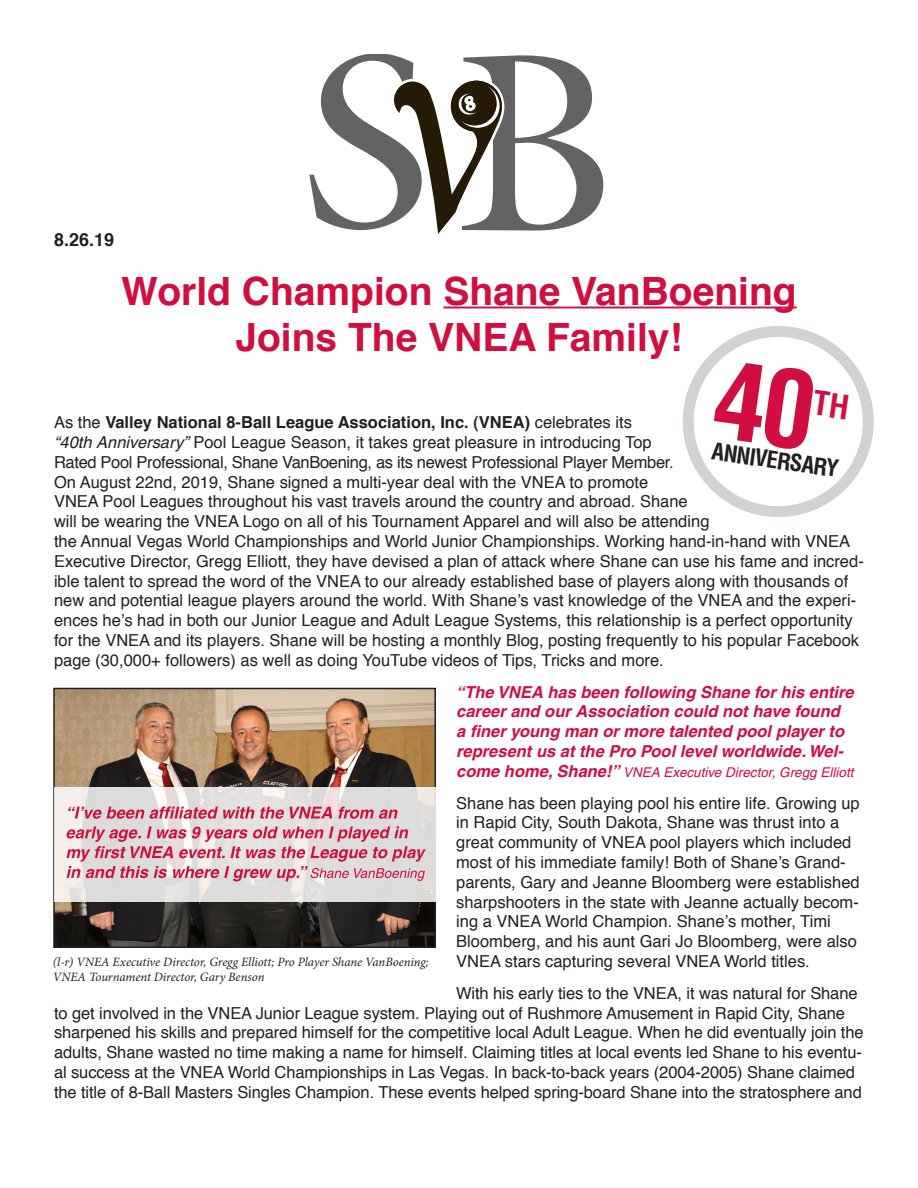
<style>
.page{position:relative;width:918px;height:1188px;background:#fff}
.page>*{position:absolute;margin:0;border:0;box-sizing:border-box;transform-origin:0 0}
.t1{font:250.8px "Galliard";color:#636366}
.t2{font:700 39px "Helvetica";color:#d10e40}
.t3{font:700 condensed 22.95px "Helvetica";color:#231f20}
.t4{font:700 18px "Helvetica";color:#231f20}
.t5{font:16.5px/19.8px "Helvetica";color:#231f20}
.t6{font:italic 700 16.5px/19.8px "Helvetica";color:#d10e40}
.t7{font:16.5px "Helvetica";letter-spacing:-.02em;color:#231f20}
.t8{font:700 16.5px "Helvetica";color:#231f20}
.t9{font:italic 13.5px "Helvetica";color:#d10e40}
.t10{font:italic 12.75px/15px "Minion Pro";letter-spacing:-.005em;color:#231f20}
.s1{font-size:255.75px}
.s2{font-weight:400}
.s3{font-style:italic}
.s4{font-weight:700;font-size:16.5px}
</style>
<div class="page">
<hr style="left:443px;top:307px;width:354px;height:1px;background:#d10e40">
<svg style="left:393px;top:80px;width:109px;height:154px"></svg>
<img style="left:56px;top:691px;width:377px;height:254px">
<div style="left:53px;top:688px;width:383px;height:260px;border:2px solid #231f20"></div>
<svg style="left:54px;top:787px;width:381px;height:115px;background:#e2e0df"></svg>
<svg style="left:66px;top:826px;width:360px;height:55px;background:#deaeb9"></svg>
<svg style="left:68px;top:807px;width:330px;height:12px;background:#db8ea1"></svg>
<svg style="left:682px;top:326px;width:192px;height:191px"></svg>
<p class="t4" style="left:54px;top:227px;width:62px">8.26.19</p>
<p class="t1" style="left:303px;top:-15px;width:318px">S<span class="s1">B</span></p>
<p class="t2" style="left:121px;top:264px;width:677px">World Champion Shane VanBoening</p>
<p class="t2" style="left:235px;top:311px;width:449px">Joins The VNEA Family!</p>
<p class="t8" style="left:54px;top:411px;width:580px"><span class="s2">As the</span> Valley National 8-Ball League Association, Inc. (VNEA) <span class="s2">celebrates its</span></p>
<p class="t5" style="left:54px;top:433px;width:599px"><span class="s3">“40th Anniversary”</span> Pool League Season, it takes great pleasure in introducing Top</p>
<p class="t7" style="left:54px;top:451px;width:621px">Rated Pool Professional, Shane VanBoening, as its newest Professional Player Member.</p>
<p class="t5" style="left:54px;top:473px;width:596px">On August 22nd, 2019, Shane signed a multi-year deal with the VNEA to promote</p>
<p class="t5" style="left:54px;top:493px;width:635px">VNEA Pool Leagues throughout his vast travels around the country and abroad. Shane</p>
<p class="t5" style="left:54px;top:512px;width:657px">will be wearing the VNEA Logo on all of his Tournament Apparel and will also be attending</p>
<p class="t5" style="left:54px;top:532px;width:811px">the Annual Vegas World Championships and World Junior Championships. Working hand-in-hand with VNEA Executive Director, Gregg Elliott, they have devised a plan of attack where Shane can use his fame and incred&shy;ible talent to spread the word of the VNEA to our already established base of players along with thousands of new and potential league players around the world. With Shane’s vast knowledge of the VNEA and the experi&shy;ences he’s had in both our Junior League and Adult League Systems, this relationship is a perfect opportunity for the VNEA and its players. Shane will be hosting a monthly Blog, posting frequently to his popular Facebook page (30,000+ followers) as well as doing YouTube videos of Tips, Tricks and more.</p>
<p class="t6" style="left:456px;top:682px;width:399px">“The VNEA has been following Shane for his entire career and our Association could not have found<br>a finer young man or more talented pool player to represent us at the Pro Pool level worldwide. Wel-</p>
<p class="t9" style="left:456px;top:764px;width:399px"><span class="s4">come home, Shane!”</span> VNEA Executive Director, Gregg Elliott</p>
<p class="t5" style="left:456px;top:794px;width:405px">Shane has been playing pool his entire life. Growing up in Rapid City, South Dakota, Shane was thrust into a great community of VNEA pool players which included most of his immediate family! Both of Shane’s Grand&shy;parents, Gary and Jeanne Bloomberg were established sharpshooters in the state with Jeanne actually becom&shy;ing a VNEA World Champion. Shane’s mother, Timi Bloomberg, and his aunt Gari Jo Bloomberg, were also VNEA stars capturing several VNEA World titles.</p>
<p class="t5" style="left:54px;top:984px;width:811px;text-indent:402px">With his early ties to the VNEA, it was natural for Shane to get involved in the VNEA Junior League system. Playing out of Rushmore Amusement in Rapid City, Shane sharpened his skills and prepared himself for the competitive local Adult League. When he did eventually join the adults, Shane wasted no time making a name for himself. Claiming titles at local events led Shane to his eventu&shy;al success at the VNEA World Championships in Las Vegas. In back-to-back years (2004-2005) Shane claimed the title of 8-Ball Masters Singles Champion. These events helped spring-board Shane into the stratosphere and</p>
<p class="t3" style="left:714px;top:437px;width:129px;rotate:8deg">ANNIVERSARY</p>
<p class="t10" style="left:53px;top:954px;width:377px">(l-r) VNEA Executive Director, Gregg Elliott; Pro Player Shane VanBoening;<br>VNEA Tournament Director, Gary Benson</p>
</div>
